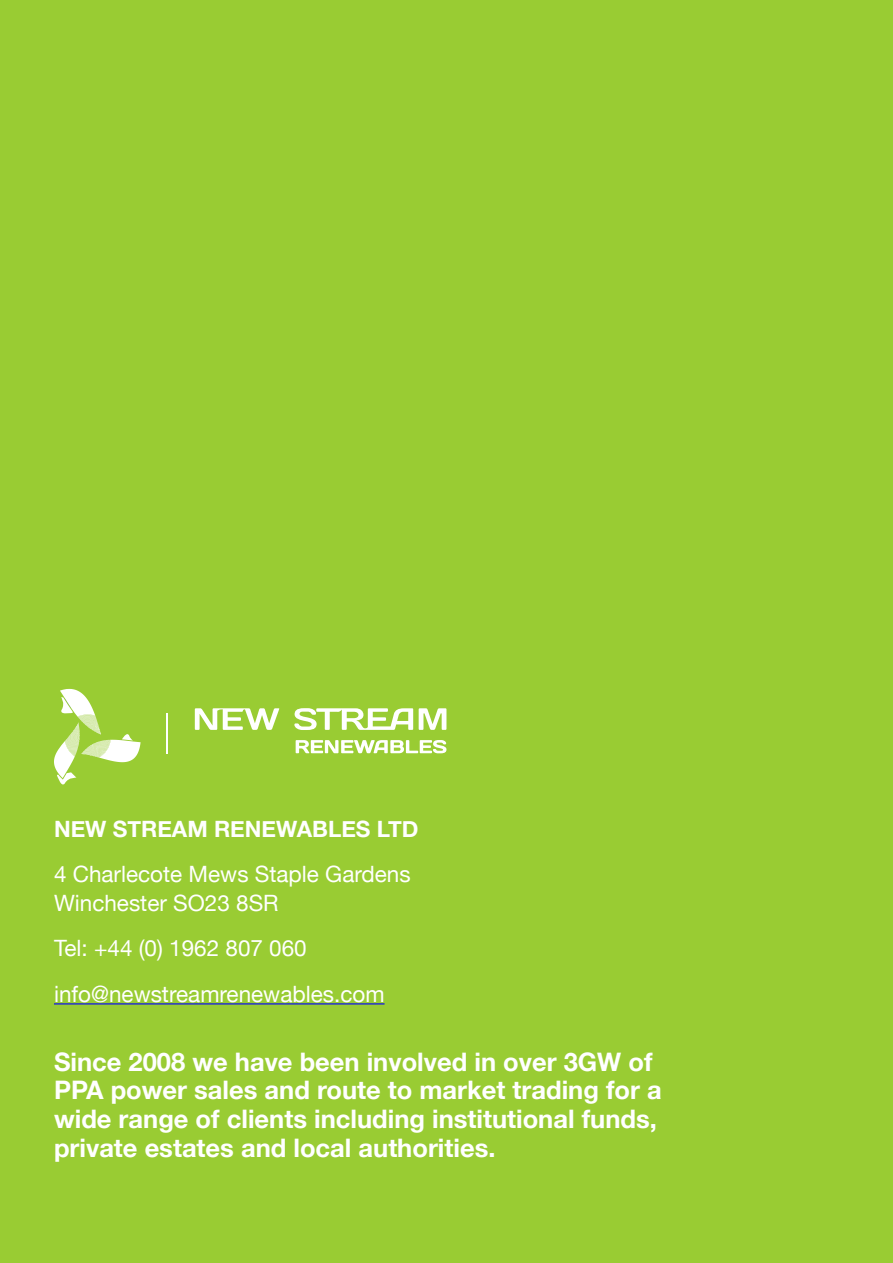
<style>
.page{position:relative;width:893px;height:1263px;background:#9c3}
.page>*{position:absolute;margin:0;border:0;box-sizing:border-box;transform-origin:0 0}
.t1{font:700 25.5px/28.5px "Helvetica Neue";color:#fff}
.t2{font:22.5px/28.5px "Helvetica Neue";color:#fff}
.t3{font:700 22.5px "Helvetica Neue";color:#fff}
</style>
<div class="page">
<hr style="left:54px;top:1003px;width:331px;height:1px;background:#00f">
<hr style="left:166px;top:714px;width:2px;height:40px;background:#fff">
<svg style="left:195px;top:708px;width:84px;height:22px"></svg>
<svg style="left:294px;top:708px;width:119px;height:22px"></svg>
<svg style="left:419px;top:708px;width:27px;height:22px"></svg>
<svg style="left:296px;top:740px;width:150px;height:13px"></svg>
<svg style="left:54px;top:689px;width:87px;height:95px"></svg>
<p class="t3" style="left:54px;top:811px;width:366px">NEW STREAM RENEWABLES LTD</p>
<p class="t2" style="left:54px;top:861px;width:358px">4 Charlecote Mews Staple Gardens<br>Winchester SO23 8SR</p>
<p class="t2" style="left:54px;top:927px;width:332px;line-height:45.5px">Tel: +44 (0) 1962 807 060 info@newstreamrenewables.com</p>
<p class="t1" style="left:54px;top:1048px;width:609px">Since 2008 we have been involved in over 3GW of PPA power sales and route to market trading for a wide range of clients including institutional funds, private estates and local authorities.</p>
</div>
